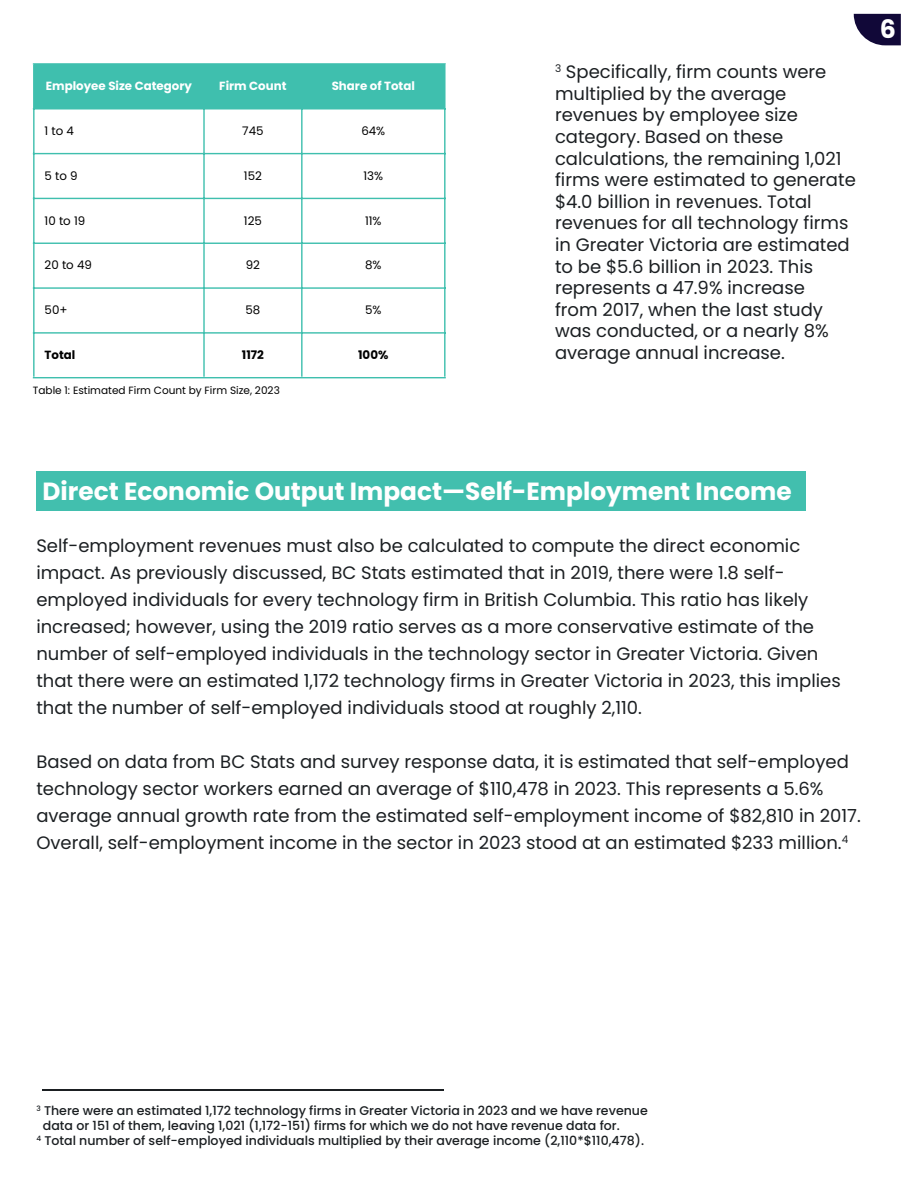
<style>
.page{position:relative;width:918px;height:1188px;background:#fff}
.page>*{position:absolute;margin:0;border:0;box-sizing:border-box;transform-origin:0 0}
.t1{font:700 25.35px "Poppins";color:#fff}
.t2{font:700 24.75px "Poppins";color:#fff}
.t3{font:18px/21.6px "Poppins";color:#1b1f22}
.t4{font:500 12.6px "Poppins";color:#1b1f22}
.t5{font:11.85px "Poppins";color:#000001}
.t6{font:700 11.85px "Poppins";color:#fff}
.t7{font:700 11.85px "Poppins";color:#000001}
.t8{font:10.5px "Poppins";color:#000001}
</style>
<div class="page">
<svg style="left:854px;top:14px;width:47px;height:31px"></svg>
<hr style="left:42px;top:1089px;width:402px;height:1px;background:#1b1f22">
<div style="left:35px;top:65px;width:409px;height:43px;background:#3fbfae"></div>
<hr style="left:33px;top:65px;width:2px;height:312px;background:#3fbfae">
<hr style="left:203px;top:65px;width:2px;height:312px;background:#3fbfae">
<hr style="left:301px;top:65px;width:2px;height:312px;background:#3fbfae">
<hr style="left:444px;top:65px;width:2px;height:312px;background:#3fbfae">
<hr style="left:33px;top:63px;width:413px;height:2px;background:#3fbfae">
<hr style="left:33px;top:108px;width:413px;height:1px;background:#3fbfae">
<hr style="left:33px;top:153px;width:413px;height:1px;background:#3fbfae">
<hr style="left:33px;top:198px;width:413px;height:1px;background:#3fbfae">
<hr style="left:33px;top:243px;width:413px;height:1px;background:#3fbfae">
<hr style="left:33px;top:287px;width:413px;height:2px;background:#3fbfae">
<hr style="left:33px;top:332px;width:413px;height:2px;background:#3fbfae">
<hr style="left:33px;top:377px;width:413px;height:1px;background:#3fbfae">
<div style="left:36px;top:471px;width:770px;height:39px;background:#42bfae"></div>
<p class="t6" style="left:46px;top:78px;width:148px">Employee Size Category</p>
<p class="t6" style="left:219px;top:78px;width:69px">Firm Count</p>
<p class="t6" style="left:332px;top:78px;width:85px">Share of Total</p>
<p class="t5" style="left:45px;top:122px;width:31px">1to4</p>
<p class="t5" style="left:242px;top:122px;width:23px">745</p>
<p class="t5" style="left:361px;top:122px;width:25px">64%</p>
<p class="t5" style="left:45px;top:167px;width:35px">5to9</p>
<p class="t5" style="left:244px;top:167px;width:20px">152</p>
<p class="t5" style="left:363px;top:167px;width:21px">13%</p>
<p class="t5" style="left:45px;top:212px;width:42px">10 to 19</p>
<p class="t5" style="left:244px;top:212px;width:20px">125</p>
<p class="t5" style="left:365px;top:212px;width:18px">11%</p>
<p class="t5" style="left:45px;top:257px;width:49px">20 to 49</p>
<p class="t5" style="left:246px;top:257px;width:16px">92</p>
<p class="t5" style="left:365px;top:257px;width:18px">8%</p>
<p class="t5" style="left:45px;top:302px;width:24px">50+</p>
<p class="t5" style="left:245px;top:302px;width:16px">58</p>
<p class="t5" style="left:365px;top:302px;width:18px">5%</p>
<p class="t7" style="left:45px;top:347px;width:32px">Total</p>
<p class="t7" style="left:242px;top:347px;width:23px">1172</p>
<p class="t7" style="left:358px;top:347px;width:32px">100%</p>
<p class="t8" style="left:33px;top:383px;width:249px">Table 1: Estimated Firm Count by Firm Size, 2023</p>
<p class="t3" style="left:555px;top:61px;width:302px"><sup>3</sup> Specifically, firm counts were multiplied by the average revenues by employee size category. Based on these calculations, the remaining 1,021 firms were estimated to generate $4.0 billion in revenues. Total revenues for all technology firms in Greater Victoria are estimated to be $5.6 billion in 2023. This represents a 47.9% increase<br>from 2017, when the last study was conducted, or a nearly 8% average annual increase.</p>
<h1 class="t1" style="left:880px;top:12px;width:18px">6</h1>
<h2 class="t2" style="left:42px;top:474px;width:751px">Direct Economic Output Impact—Self-Employment Income</h2>
<p class="t3" style="left:36px;top:533px;width:806px;line-height:27px">Self-employment revenues must also be calculated to compute the direct economic impact. As previously discussed, BC Stats estimated that in 2019, there were 1.8 self&shy;employed individuals for every technology firm in British Columbia. This ratio has likely increased; however, using the 2019 ratio serves as a more conservative estimate of the number of self-employed individuals in the technology sector in Greater Victoria. Given that there were an estimated 1,172 technology firms in Greater Victoria in 2023, this implies that the number of self-employed individuals stood at roughly 2,110.</p>
<p class="t3" style="left:36px;top:749px;width:826px;line-height:27px">Based on data from BC Stats and survey response data, it is estimated that self-employed technology sector workers earned an average of $110,478 in 2023. This represents a 5.6% average annual growth rate from the estimated self-employment income of $82,810 in 2017.<br>Overall, self-employment income in the sector in 2023 stood at an estimated $233 million.<sup>4</sup></p>
<p class="t4" style="left:36px;top:1102px;width:613px"><sup>3</sup> There were an estimated 1,172 technology firms in Greater Victoria in 2023 and we have revenue</p>
<p class="t4" style="left:43px;top:1117px;width:578px">data or 151 of them, leaving 1,021 (1,172-151) firms for which we do not have revenue data for.</p>
<p class="t4" style="left:36px;top:1132px;width:609px"><sup>4</sup> Total number of self-employed individuals multiplied by their average income (2,110*$110,478).</p>
</div>
